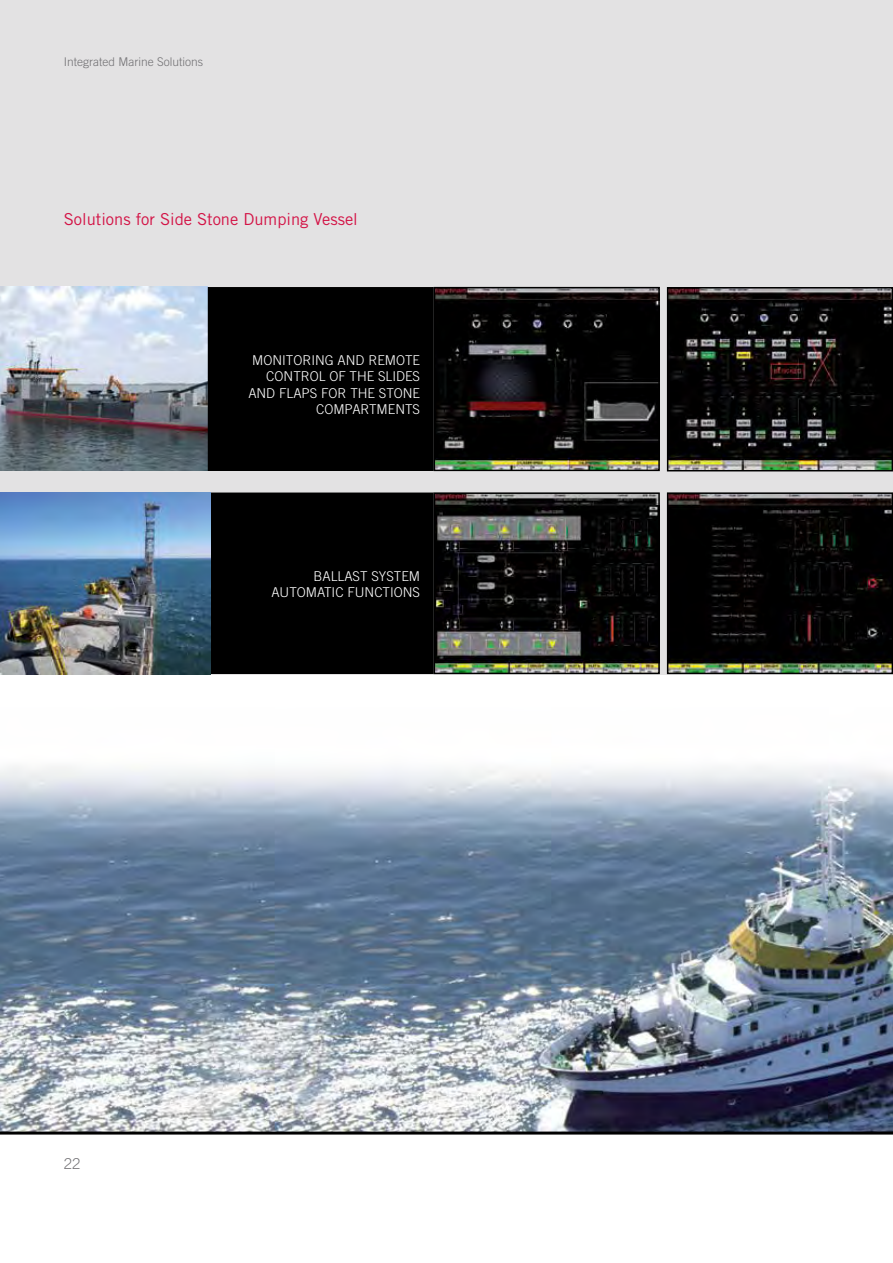
<style>
.page{position:relative;width:893px;height:1263px;background:#fff}
.page>*{position:absolute;margin:0;border:0;box-sizing:border-box;transform-origin:0 0}
.t1{font:16.5px "Trade Gothic";color:#d31245}
.t2{font:300 15px "Trade Gothic";color:#717073}
.t3{font:300 13.5px/16.2px "Trade Gothic";color:#fff;text-align:right}
.t4{font:300 12px "Trade Gothic";color:#717073}
</style>
<div class="page">
<div style="left:0;top:0;width:893px;height:674px;background:#e3e2e3"></div>
<img style="left:0;top:766px;width:893px;height:365px">
<img style="left:437px;top:290px;width:220px;height:178px">
<div style="left:434px;top:287px;width:226px;height:184px;border:2px solid #000"></div>
<img style="left:0;top:287px;width:208px;height:184px">
<div style="left:208px;top:288px;width:225px;height:182px;background:#000"></div>
<div style="left:208px;top:287px;width:226px;height:184px;border:1px solid #000"></div>
<div style="left:211px;top:493px;width:222px;height:180px;background:#000"></div>
<div style="left:211px;top:492px;width:223px;height:182px;border:1px solid #000"></div>
<img style="left:0;top:493px;width:211px;height:181px">
<img style="left:670px;top:290px;width:220px;height:178px">
<div style="left:667px;top:287px;width:226px;height:184px;border:2px solid #000"></div>
<img style="left:437px;top:495px;width:220px;height:176px">
<div style="left:434px;top:492px;width:226px;height:182px;border:2px solid #000"></div>
<img style="left:670px;top:495px;width:220px;height:176px">
<div style="left:667px;top:492px;width:226px;height:182px;border:2px solid #000"></div>
<hr style="left:0;top:1131px;width:893px;height:3px;background:#000">
<p class="t4" style="left:64px;top:55px;width:141px">Integrated Marine Solutions</p>
<p class="t1" style="left:64px;top:210px;width:296px">Solutions for Side Stone Dumping Vessel</p>
<p class="t3" style="left:248px;top:352px;width:173px">MONITORING AND REMOTE<br>CONTROL OF THE SLIDES<br>AND FLAPS FOR THE STONE<br>COMPARTMENTS</p>
<p class="t3" style="left:271px;top:568px;width:150px">BALLAST SYSTEM<br>AUTOMATIC FUNCTIONS</p>
<p class="t2" style="left:64px;top:1154px;width:18px">22</p>
</div>
